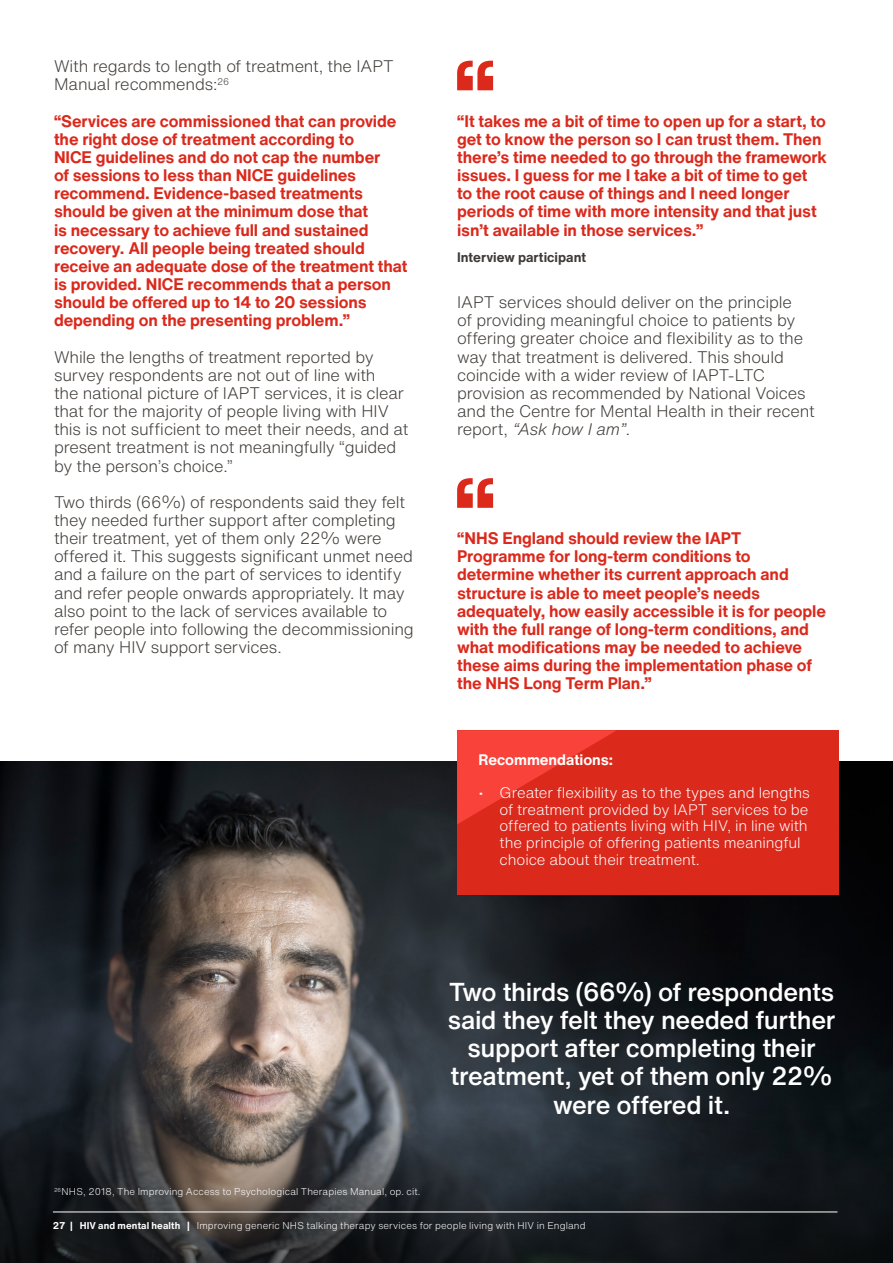
<style>
.page{position:relative;width:893px;height:1263px;background:#fff}
.page>*{position:absolute;margin:0;border:0;box-sizing:border-box;transform-origin:0 0}
.t1{font:500 25.5px/28px "Helvetica Now Text";letter-spacing:-.015em;color:#fff;text-align:center}
.t2{font:700 16.5px/18.1px "Helvetica Now Text";letter-spacing:-.01em;color:#db291c}
.t3{font:300 16.5px/18.1px "Helvetica Now Text";letter-spacing:-.01em;color:#3d3935}
.t4{font:300 15px/16.6px "Helvetica Now Text";letter-spacing:-.005em;color:#fff}
.t5{font:700 15px "Helvetica Now Text";letter-spacing:-.005em;color:#fff}
.t6{font:700 13.5px "Helvetica Now Text";color:#3d3935}
.t7{font:300 9.75px "Helvetica Now Text";letter-spacing:.01em;color:#fff}
.s1{font-style:italic}
.s2{font-weight:700}
</style>
<div class="page">
<img style="left:0;top:762px;width:893px;height:308px">
<svg style="left:0;top:1070px;width:893px;height:193px;background:#2c2f32"></svg>
<svg style="left:457px;top:61px;width:36px;height:29px"></svg>
<svg style="left:457px;top:478px;width:36px;height:30px"></svg>
<hr style="left:53px;top:1212px;width:784px;height:1px;background:#fff">
<div style="left:457px;top:730px;width:382px;height:164px;background:#db291c"></div>
<svg style="left:457px;top:730px;width:159px;height:94px"></svg>
<p class="t3" style="left:54px;top:57px;width:341px">With regards to length of treatment, the IAPT<br>Manual recommends:<sup>26</sup></p>
<p class="t2" style="left:54px;top:111px;width:355px">“Services are commissioned that can provide the right dose of treatment according to<br>NICE guidelines and do not cap the number<br>of sessions to less than NICE guidelines recommend. Evidence-based treatments should be given at the minimum dose that<br>is necessary to achieve full and sustained recovery. All people being treated should receive an adequate dose of the treatment that is provided. NICE recommends that a person should be offered up to 14 to 20 sessions depending on the presenting problem.”</p>
<p class="t3" style="left:54px;top:347px;width:356px">While the lengths of treatment reported by survey respondents are not out of line with<br>the national picture of IAPT services, it is clear that for the majority of people living with HIV this is not sufficient to meet their needs, and at present treatment is not meaningfully “guided by the person’s choice.”</p>
<p class="t3" style="left:54px;top:492px;width:361px">Two thirds (66%) of respondents said they felt they needed further support after completing their treatment, yet of them only 22% were offered it. This suggests significant unmet need and a failure on the part of services to identify and refer people onwards appropriately. It may also point to the lack of services available to refer people into following the decommissioning of many HIV support services.</p>
<p class="t2" style="left:457px;top:111px;width:371px">“It takes me a bit of time to open up for a start, to get to know the person so I can trust them. Then there’s time needed to go through the framework issues. I guess for me I take a bit of time to get<br>to the root cause of things and I need longer periods of time with more intensity and that just isn’t available in those services.”</p>
<p class="t6" style="left:457px;top:247px;width:130px">Interview participant</p>
<p class="t3" style="left:457px;top:293px;width:359px">IAPT services should deliver on the principle<br>of providing meaningful choice to patients by offering greater choice and flexibility as to the way that treatment is delivered. This should coincide with a wider review of IAPT-LTC provision as recommended by National Voices and the Centre for Mental Health in their recent report, <span class="s1">“Ask how I am”.</span></p>
<p class="t2" style="left:457px;top:529px;width:370px">“NHS England should review the IAPT Programme for long-term conditions to determine whether its current approach and structure is able to meet people’s needs adequately, how easily accessible it is for people with the full range of long-term conditions, and what modifications may be needed to achieve these aims during the implementation phase of the NHS Long Term Plan.”</p>
<p class="t5" style="left:478px;top:748px;width:136px">Recommendations:</p>
<p class="t4" style="left:500px;top:784px;width:312px;text-indent:-21px">• Greater flexibility as to the types and lengths of treatment provided by IAPT services to be offered to patients living with HIV, in line with the principle of offering patients meaningful choice about their treatment.</p>
<h1 class="t1" style="left:448px;top:977px;width:389px">Two thirds (66%) of respondents said they felt they needed further support after completing their treatment, yet of them only 22% were offered it.</h1>
<p class="t7" style="left:54px;top:1184px;width:368px"><sup>26</sup>NHS, 2018, The Improving Access to Psychological Therapies Manual, op. cit.</p>
<p class="t7" style="left:53px;top:1218px;width:534px"><span class="s2">27 | HIV and mental health |</span> Improving generic NHS talking therapy services for people living with HIV in England</p>
</div>
